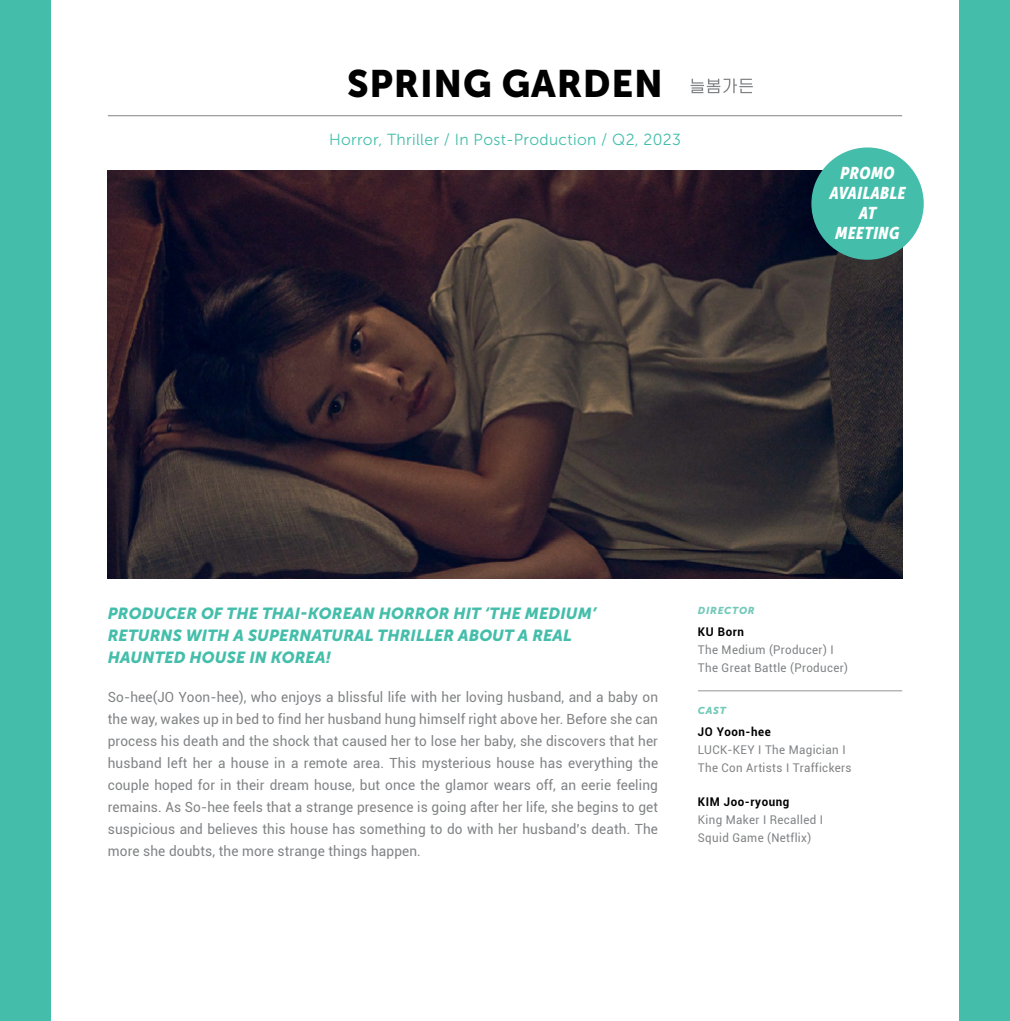
<style>
.page{position:relative;width:1010px;height:1021px;background:#fff}
.page>*{position:absolute;margin:0;border:0;box-sizing:border-box;transform-origin:0 0}
.t1{font:38px "Museo Sans 900";letter-spacing:.02em;color:#000}
.t2{font:italic 17px "Museo Sans Condensed 900";letter-spacing:.03em;color:#fff}
.t3{font:italic 16px/22px "Museo Sans 900";letter-spacing:.01em;color:#44beaa}
.t4{font:16px "Museo Sans 300";letter-spacing:.02em;color:#44beaa}
.t5{font:14px/22px "Roboto";letter-spacing:.01em;color:#808284;text-align:justify}
.t6{font:12px/18px "Roboto";letter-spacing:.03em;color:#808284;scale:.96 1}
.t7{font:700 12px "Roboto";letter-spacing:.05em;color:#000;scale:.96 1}
.t8{font:italic 10px "Museo Sans 900";letter-spacing:.07em;color:#72c9b9}
</style>
<div class="page">
<div style="left:0;top:0;width:1009px;height:1020px;background:linear-gradient(to bottom,#48bfac,#48bfac)"></div>
<div style="left:51px;top:0;width:907px;height:1020px;background:#fff"></div>
<hr style="left:697px;top:690px;width:204px;height:1px;background:#939598">
<img style="left:108px;top:170px;width:793px;height:408px">
<hr style="left:108px;top:115px;width:793px;height:1px;background:#808284">
<svg style="left:690px;top:78px;width:62px;height:15px"></svg>
<div style="left:811px;top:147px;width:112px;height:113px;background:#44beaa;border-radius:50%"></div>
<h1 class="t1" style="left:347px;top:62px;width:317px">SPRING GARDEN</h1>
<p class="t4" style="left:329px;top:130px;width:353px">Horror, Thriller / In Post-Production / Q2, 2023</p>
<p class="t2" style="left:840px;top:164px;width:55px">PROMO</p>
<p class="t2" style="left:829px;top:184px;width:77px">AVAILABLE</p>
<p class="t2" style="left:859px;top:204px;width:19px">AT</p>
<p class="t2" style="left:835px;top:224px;width:55px">MEETING</p>
<p class="t3" style="left:108px;top:602px;width:489px">PRODUCER OF THE THAI-KOREAN HORROR HIT ‘THE MEDIUM’<br>RETURNS WITH A SUPERNATURAL THRILLER ABOUT A REAL<br>HAUNTED HOUSE IN KOREA!</p>
<p class="t5" style="left:108px;top:685px;width:551px">So-hee(JO Yoon-hee), who enjoys a blissful life with her loving husband, and a baby on the way, wakes up in bed to find her husband hung himself right above her. Before she can process his death and the shock that caused her to lose her baby, she discovers that her husband left her a house in a remote area. This mysterious house has everything the couple hoped for in their dream house, but once the glamor wears off, an eerie feeling remains. As So-hee feels that a strange presence is going after her life, she begins to get suspicious and believes this house has something to do with her husband’s death. The more she doubts, the more strange things happen.</p>
<p class="t8" style="left:697px;top:605px;width:58px">DIRECTOR</p>
<p class="t7" style="left:697px;top:623px;width:49px">KU Born</p>
<p class="t6" style="left:697px;top:640px;width:158px">The Medium (Producer) I<br>The Great Battle (Producer)</p>
<p class="t8" style="left:697px;top:704px;width:29px">CAST</p>
<p class="t7" style="left:697px;top:722px;width:78px">JO Yoon-hee</p>
<p class="t6" style="left:697px;top:739px;width:161px">LUCK-KEY I The Magician I<br>The Con Artists I Traffickers</p>
<p class="t7" style="left:697px;top:792px;width:97px">KIM Joo-ryoung</p>
<p class="t6" style="left:697px;top:809px;width:132px">King Maker I Recalled I<br>Squid Game (Netflix)</p>
</div>
